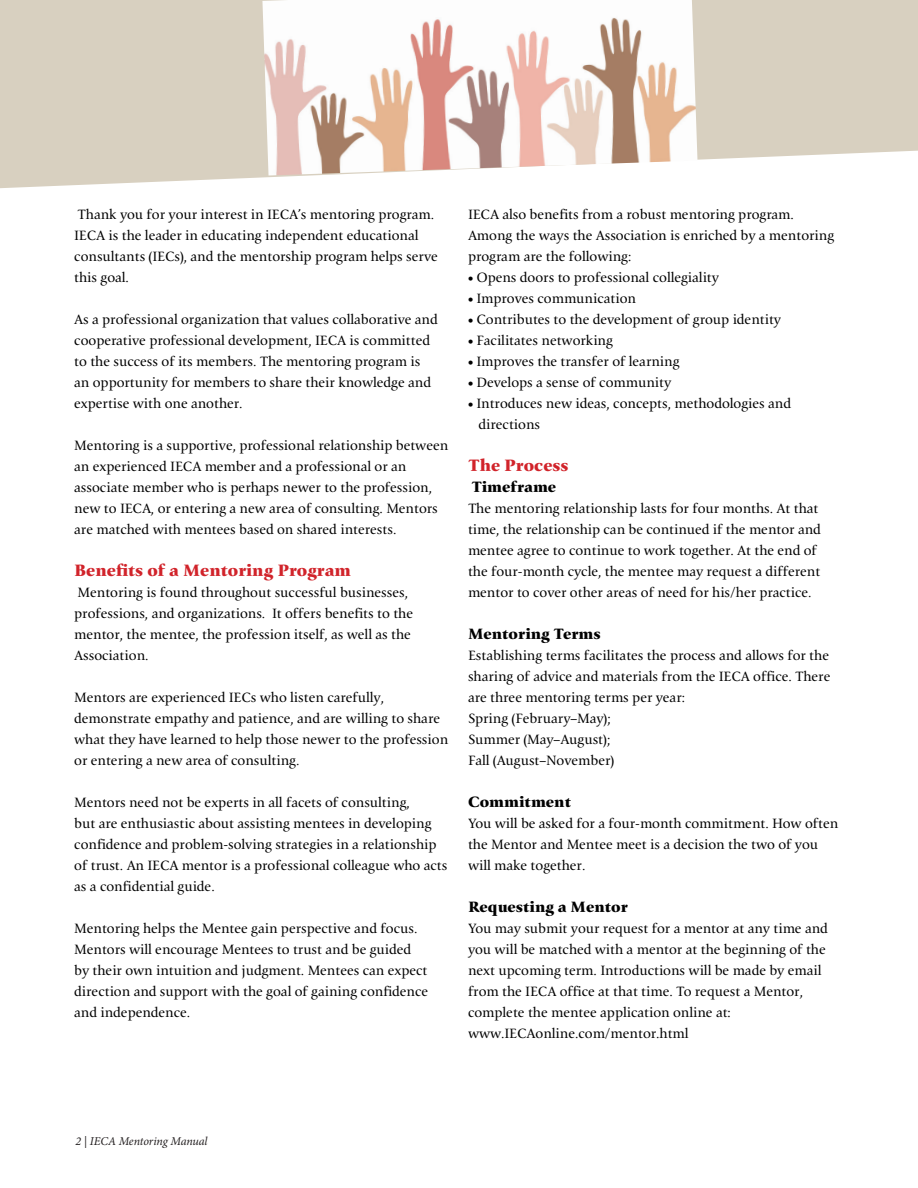
<style>
.page{position:relative;width:918px;height:1188px;background:#fff}
.page>*{position:absolute;margin:0;border:0;box-sizing:border-box;transform-origin:0 0}
.headers{font:700 16.5px "Reminga TF";color:#d1232a}
.Subheads{font:700 15px "Reminga TF";color:#000}
.Text{font:700 15px "Reminga TF";color:#000}
.Text-2{font:13.5px/21px "Reminga TF";color:#000}
.bullets{font:13.5px/21px "Reminga TF";color:#000}
.t1{font:italic 12px "Minion Pro";letter-spacing:-.01em;color:#231f20}
</style>
<div class="page">
<svg style="left:0;top:0;width:918px;height:188px;background:#ddd6c9"></svg>
<img style="left:262px;top:0;width:436px;height:176px">
<p class="Text-2" style="left:74px;top:205px;width:365px">Thank you for your interest in IECA’s mentoring program.<br>IECA is the leader in educating independent educational consultants (IECs), and the mentorship program helps serve this goal.</p>
<p class="Text-2" style="left:74px;top:310px;width:365px">As a professional organization that values collaborative and cooperative professional development, IECA is committed to the success of its members. The mentoring program is an opportunity for members to share their knowledge and expertise with one another.</p>
<p class="Text-2" style="left:74px;top:436px;width:376px">Mentoring is a supportive, professional relationship between an experienced IECA member and a professional or an associate member who is perhaps newer to the profession, new to IECA, or entering a new area of consulting. Mentors are matched with mentees based on shared interests.</p>
<p class="headers" style="left:74px;top:561px;width:278px">Benefits of a Mentoring Program</p>
<p class="Text-2" style="left:74px;top:583px;width:340px">Mentoring is found throughout successful businesses, professions, and organizations. It offers benefits to the mentor, the mentee, the profession itself, as well as the Association.</p>
<p class="Text-2" style="left:74px;top:688px;width:375px">Mentors are experienced IECs who listen carefully, demonstrate empathy and patience, and are willing to share what they have learned to help those newer to the profession or entering a new area of consulting.</p>
<p class="Text-2" style="left:74px;top:793px;width:375px">Mentors need not be experts in all facets of consulting,<br>but are enthusiastic about assisting mentees in developing confidence and problem-solving strategies in a relationship of trust. An IECA mentor is a professional colleague who acts as a confidential guide.</p>
<p class="Text-2" style="left:74px;top:919px;width:356px">Mentoring helps the Mentee gain perspective and focus.<br>Mentors will encourage Mentees to trust and be guided by their own intuition and judgment. Mentees can expect direction and support with the goal of gaining confidence and independence.</p>
<p class="Text-2" style="left:468px;top:205px;width:368px">IECA also benefits from a robust mentoring program.<br>Among the ways the Association is enriched by a mentoring program are the following:</p>
<p class="bullets" style="left:468px;top:268px;width:253px">• Opens doors to professional collegiality</p>
<p class="bullets" style="left:468px;top:289px;width:170px">• Improves communication</p>
<p class="bullets" style="left:468px;top:310px;width:315px">• Contributes to the development of group identity</p>
<p class="bullets" style="left:468px;top:331px;width:146px">• Facilitates networking</p>
<p class="bullets" style="left:468px;top:352px;width:213px">• Improves the transfer of learning</p>
<p class="bullets" style="left:468px;top:373px;width:205px">• Develops a sense of community</p>
<p class="bullets" style="left:478px;top:394px;width:314px;text-indent:-10px">• Introduces new ideas, concepts, methodologies and directions</p>
<p class="headers" style="left:468px;top:456px;width:102px">The Process</p>
<p class="Text" style="left:471px;top:479px;width:86px">Timeframe</p>
<p class="Text-2" style="left:468px;top:499px;width:354px">The mentoring relationship lasts for four months. At that time, the relationship can be continued if the mentor and mentee agree to continue to work together. At the end of the four-month cycle, the mentee may request a different mentor to cover other areas of need for his/her practice.</p>
<p class="Subheads" style="left:468px;top:626px;width:134px">Mentoring Terms</p>
<p class="Text-2" style="left:468px;top:646px;width:364px;text-align:justify">Establishing terms facilitates the process and allows for the sharing of advice and materials from the IECA office. There are three mentoring terms per year:</p>
<p class="Text-2" style="left:468px;top:709px;width:144px">Spring (February–May);<br>Summer (May–August);</p>
<p class="Text-2" style="left:468px;top:751px;width:148px">Fall (August–November)</p>
<p class="Subheads" style="left:468px;top:794px;width:105px">Commitment</p>
<p class="Text-2" style="left:468px;top:814px;width:372px">You will be asked for a four-month commitment. How often the Mentor and Mentee meet is a decision the two of you will make together.</p>
<p class="Subheads" style="left:468px;top:899px;width:161px">Requesting a Mentor</p>
<p class="Text-2" style="left:468px;top:919px;width:361px">You may submit your request for a mentor at any time and you will be matched with a mentor at the beginning of the next upcoming term. Introductions will be made by email from the IECA office at that time. To request a Mentor, complete the mentee application online at:</p>
<p class="Text-2" style="left:468px;top:1024px;width:222px">www.IECAonline.com/mentor.html</p>
<p class="t1" style="left:76px;top:1133px;width:134px">2 | IECA Mentoring Manual</p>
</div>
